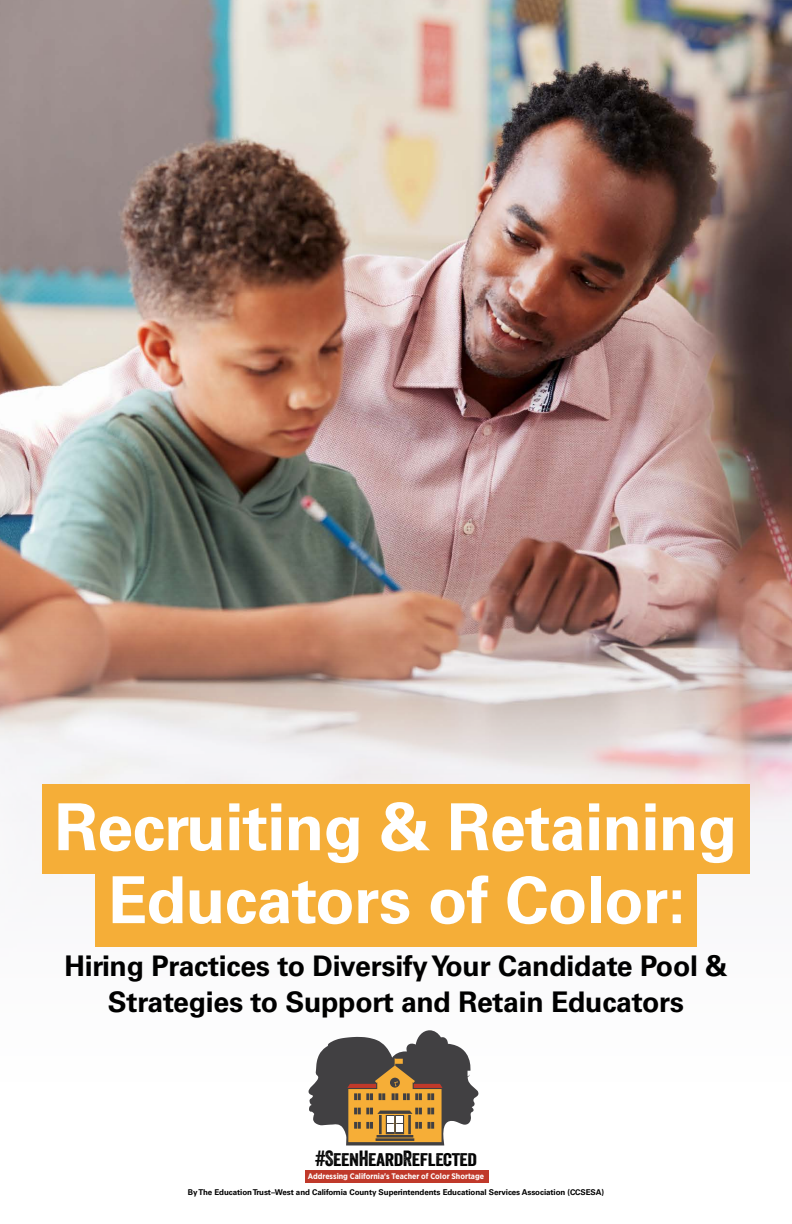
<style>
.page{position:relative;width:792px;height:1224px;background:#fff}
.page>*{position:absolute;margin:0;border:0;box-sizing:border-box;transform-origin:0 0}
.t1{font:700 64.8px/73px "Univers";letter-spacing:-.01em;color:#fff;text-align:center}
.t2{font:700 28.4px/35.4px "Univers";letter-spacing:-.01em;color:#000;text-align:center}
.t3{font:17.8px "Veneer";letter-spacing:-.02em;color:#000;scale:1.2 1}
.t4{font:700 8px "Univers";letter-spacing:-.01em;color:#000}
.t5{font:700 8px "Gotham Narrow";color:#fff}
.t6{font:700 8px "Gotham Narrow";color:#000}
.s1{font-size:21.4px}
</style>
<div class="page">
<img style="left:0;top:0;width:792px;height:947px">
<div style="left:42px;top:784px;width:708px;height:89px;background:#f5ae38"></div>
<div style="left:95px;top:857px;width:602px;height:89px;background:#f5ae38"></div>
<div style="left:305px;top:1170px;width:184px;height:13px;background:#c0392a"></div>
<svg style="left:308px;top:1030px;width:171px;height:116px"></svg>
<h1 class="t1" style="left:55px;top:791px;width:684px">Recruiting &amp; Retaining<br>Educators of Color:</h1>
<h2 class="t2" style="left:65px;top:949px;width:664px">Hiring Practices to Diversify Your Candidate Pool &amp;<br>Strategies to Support and Retain Educators</h2>
<h3 class="t3" style="left:315px;top:1148px;width:136px"><span class="s1">#S</span>EEN<span class="s1">H</span>EARD<span class="s1">R</span>EFLECTED</h3>
<p class="t6" style="left:353px;top:1184px;width:89px">by Education Trust–West</p>
<p class="t4" style="left:188px;top:1188px;width:418px">By The Education Trust–West and California County Superintendents Educational Services Association (CCSESA)</p>
<p class="t5" style="left:308px;top:1171px;width:178px">Addressing California's Teacher of Color Shortage</p>
</div>
